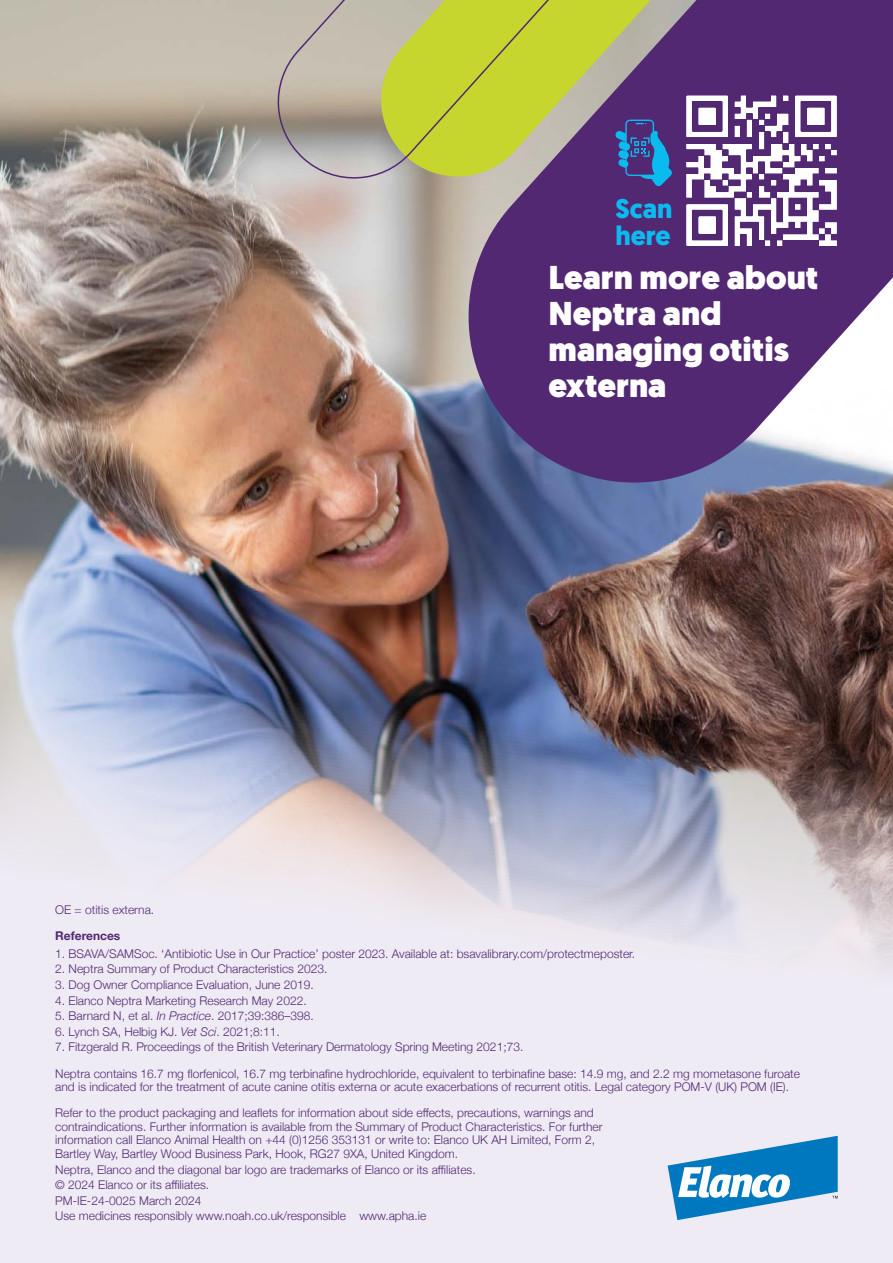
<style>
.page{position:relative;width:893px;height:1263px;background:#fff}
.page>*{position:absolute;margin:0;border:0;box-sizing:border-box;transform-origin:0 0}
.t1{font:900 33px/36px "Geomanist";color:#fff}
.t2{font:700 27px/27px "Geomanist";color:#0bbbef}
.t3{font:300 12px/15.6px "Helvetica Neue";color:#522873}
.t4{font:700 12px "Helvetica Neue";color:#522873}
.s1{font-style:italic}
</style>
<div class="page">
<img style="left:0;top:0;width:450px;height:473px">
<img style="left:0;top:473px;width:893px;height:790px">
<svg style="left:668px;top:1136px;width:170px;height:84px;background:#76b2da"></svg>
<svg style="left:450px;top:0;width:443px;height:501px;background:#694c87"></svg>
<svg style="left:582px;top:0;width:104px;height:186px;background:#836e77"></svg>
<svg style="left:268px;top:0;width:314px;height:188px;background:#bdbe70"></svg>
<img style="left:685px;top:94px;width:153px;height:153px">
<svg style="left:615px;top:120px;width:57px;height:66px;background:#395a9d"></svg>
<h2 class="t2" style="left:615px;top:195px;width:58px">Scan here</h2>
<h1 class="t1" style="left:549px;top:259px;width:271px">Learn more about<br>Neptra and managing otitis externa</h1>
<p class="t3" style="left:55px;top:901px;width:100px">OE = otitis externa.</p>
<p class="t4" style="left:55px;top:926px;width:67px">References</p>
<p class="t3" style="left:55px;top:945px;width:581px">1. BSAVA/SAMSoc. ‘Antibiotic Use in Our Practice’ poster 2023. Available at: bsavalibrary.com/protectmeposter.</p>
<p class="t3" style="left:55px;top:960px;width:274px">2. Neptra Summary of Product Characteristics 2023.</p>
<p class="t3" style="left:55px;top:976px;width:260px">3. Dog Owner Compliance Evaluation, June 2019.</p>
<p class="t3" style="left:55px;top:991px;width:253px">4. Elanco Neptra Marketing Research May 2022.</p>
<p class="t3" style="left:55px;top:1007px;width:260px">5. Barnard N, et al. <span class="s1">In Practice</span>. 2017;39:386–398.</p>
<p class="t3" style="left:55px;top:1023px;width:226px">6. Lynch SA, Helbig KJ. <span class="s1">Vet Sci</span>. 2021;8:11.</p>
<p class="t3" style="left:55px;top:1033px;width:746px;line-height:26.2px">7. Fitzgerald R. Proceedings of the British Veterinary Dermatology Spring Meeting 2021;73.<br>Neptra contains 16.7 mg florfenicol, 16.7 mg terbinafine hydrochloride, equivalent to terbinafine base: 14.9 mg, and 2.2 mg mometasone furoate</p>
<p class="t3" style="left:55px;top:1073px;width:735px;line-height:26.2px">and is indicated for the treatment of acute canine otitis externa or acute exacerbations of recurrent otitis. Legal category POM-V (UK) POM (IE).<br>Refer to the product packaging and leaflets for information about side effects, precautions, warnings and</p>
<p class="t3" style="left:55px;top:1119px;width:549px;line-height:13.5px">contraindications. Further information is available from the Summary of Product Characteristics. For further information call Elanco Animal Health on +44 (0)1256 353131 or write to: Elanco UK AH Limited, Form 2,<br>Bartley Way, Bartley Wood Business Park, Hook, RG27 9XA, United Kingdom.</p>
<p class="t3" style="left:55px;top:1160px;width:422px">Neptra, Elanco and the diagonal bar logo are trademarks of Elanco or its affiliates. © 2024 Elanco or its affiliates.<br>PM-IE-24-0025 March 2024<br>Use medicines responsibly www.noah.co.uk/responsible www.apha.ie</p>
</div>
